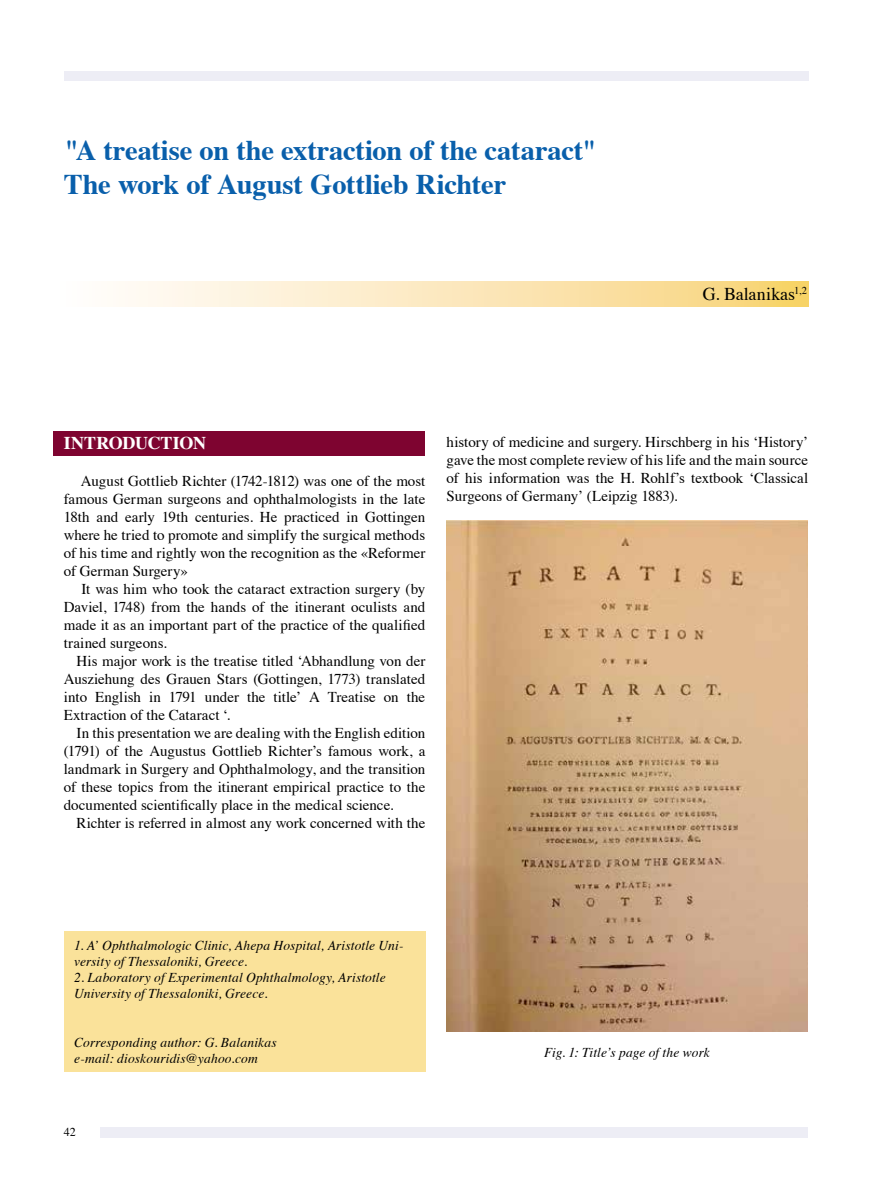
<style>
.page{position:relative;width:872px;height:1191px;background:#fff}
.page>*{position:absolute;margin:0;border:0;box-sizing:border-box;transform-origin:0 0}
.t1{font:700 28.5px/34.2px "Times";letter-spacing:-.01em;color:#095fab}
.t2{font:18px "Times";letter-spacing:.005em;color:#000}
.t3{font:700 18px "Times";letter-spacing:-.015em;color:#fff}
.t4{font:15px/18px "Times";color:#000;text-align:justify}
.t5{font:italic 13.5px/16.2px "Times";letter-spacing:.01em;color:#000}
.t6{font:12px "Times";color:#000}
</style>
<div class="page">
<div style="left:100px;top:1127px;width:708px;height:10px;background:#ededf5"></div>
<svg style="left:119px;top:281px;width:689px;height:26px;background:#fbe7b7"></svg>
<div style="left:64px;top:72px;width:744px;height:9px;background:#ededf5"></div>
<div style="left:64px;top:931px;width:361px;height:140px;background:#fae29a"></div>
<div style="left:54px;top:431px;width:371px;height:24px;background:#7e0430"></div>
<img style="left:446px;top:520px;width:361px;height:511px">
<h1 class="t1" style="left:64px;top:130px;width:535px">"A treatise on the extraction of the cataract"<br>The work of August Gottlieb Richter</h1>
<p class="t2" style="left:703px;top:277px;width:106px">G. Balanikas<sup>1,2</sup></p>
<p class="t3" style="left:64px;top:426px;width:144px">INTRODUCTION</p>
<p class="t4" style="left:64px;top:470px;width:363px;text-indent:17px">August Gottlieb Richter (1742-1812) was one of the most famous German surgeons and ophthalmologists in the late 18th and early 19th centuries. He practiced in Gottingen where he tried to promote and simplify the surgical methods of his time and rightly won the recognition as the «Reformer of German Surgery»</p>
<p class="t4" style="left:64px;top:578px;width:363px;text-indent:18px">It was him who took the cataract extraction surgery (by Daviel, 1748) from the hands of the itinerant oculists and made it as an important part of the practice of the qualified trained surgeons.</p>
<p class="t4" style="left:64px;top:650px;width:363px;text-indent:13px">His major work is the treatise titled ‘Abhandlung von der Ausziehung des Grauen Stars (Gottingen, 1773) translated into English in 1791 under the title’ A Treatise on the Extraction of the Cataract ‘.</p>
<p class="t4" style="left:64px;top:722px;width:363px;text-indent:13px">In this presentation we are dealing with the English edition (1791) of the Augustus Gottlieb Richter’s famous work, a landmark in Surgery and Ophthalmology, and the transition of these topics from the itinerant empirical practice to the documented scientifically place in the medical science.</p>
<p class="t4" style="left:77px;top:812px;width:350px">Richter is referred in almost any work concerned with the</p>
<p class="t4" style="left:446px;top:432px;width:363px">history of medicine and surgery. Hirschberg in his ‘History’ gave the most complete review of his life and the main source of his information was the H. Rohlf’s textbook ‘Classical Surgeons of Germany’ (Leipzig 1883).</p>
<p class="t5" style="left:74px;top:936px;width:331px">1. A’ Ophthalmologic Clinic, Ahepa Hospital, Aristotle Uni&shy;versity of Thessaloniki, Greece.</p>
<p class="t5" style="left:74px;top:968px;width:313px">2. Laboratory of Experimental Ophthalmology, Aristotle<br>University of Thessaloniki, Greece.</p>
<p class="t5" style="left:74px;top:1033px;width:204px">Corresponding author: G. Balanikas e-mail: dioskouridis@yahoo.com</p>
<p class="t6" style="left:64px;top:1121px;width:13px">42</p>
<p class="t5" style="left:544px;top:1044px;width:167px">Fig. 1: Title’s page of the work</p>
</div>
